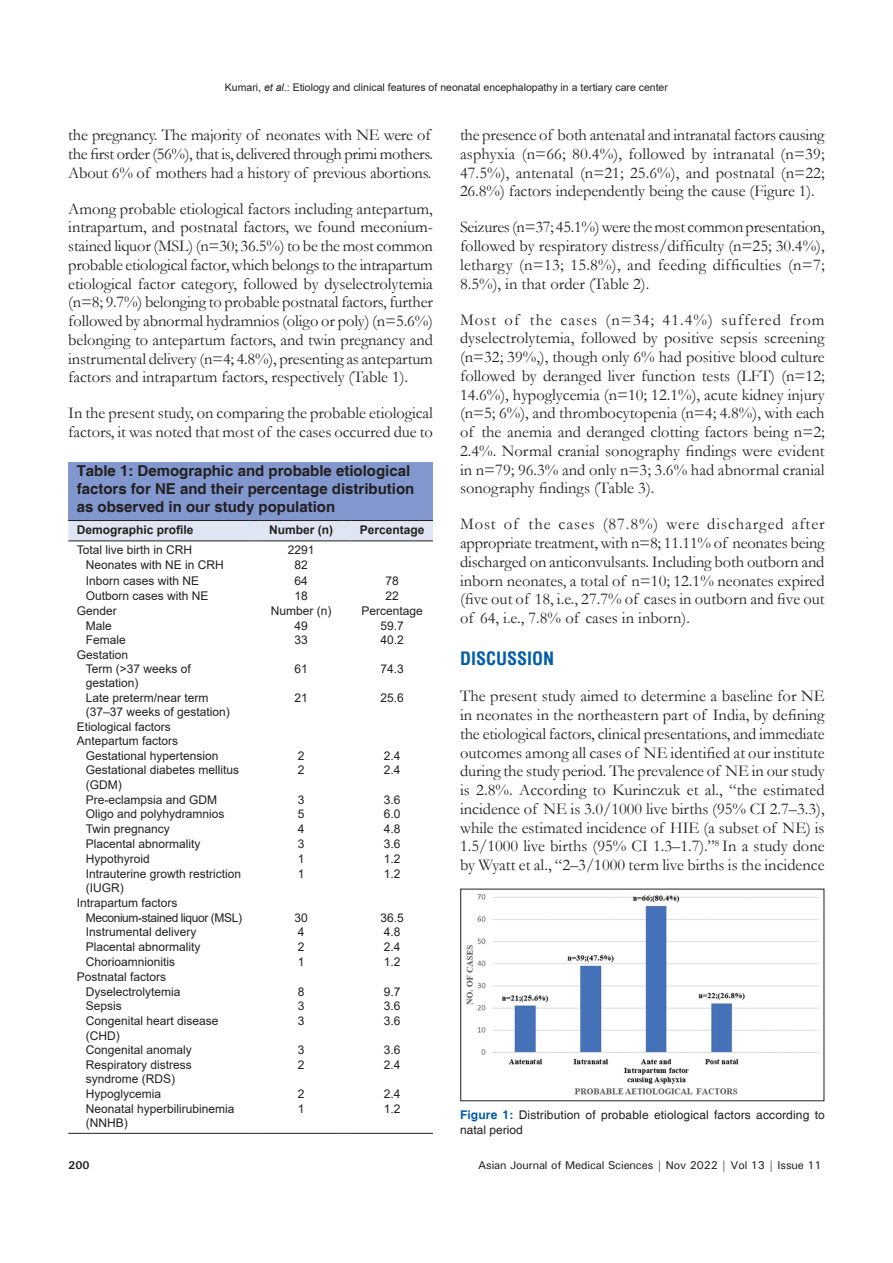
<style>
.page{position:relative;width:893px;height:1263px;background:#fff}
.page>*{position:absolute;margin:0;border:0;box-sizing:border-box;transform-origin:0 0}
.t1{font:700 condensed 18px "Helvetica";color:#015aaa}
.TX{font:16.5px/18.8px "Garamond";letter-spacing:-.005em;color:#231f20;text-align:justify}
.TT{font:700 15px/18px "Helvetica";color:#231f20}
.TB{font:12px/14.4px "Arial";color:#231f20}
.FGC{font:12px/15px "Helvetica";letter-spacing:.01em;color:#231f20}
.TCH{font:700 12px "Arial";color:#231f20}
.TBL{font:12px/14.4px "Arial";color:#231f20}
.TB-2{font:12px "Arial";letter-spacing:-.03em;color:#231f20}
.t2{font:500 11.25px "Univers";letter-spacing:-.01em;color:#231f20}
.t3{font:700 11.25px "Univers";color:#231f20}
.t4{font:10.5px "Arial";color:#231f20}
.s1{font-style:italic}
.s2{font-weight:700;color:#015aaa}
</style>
<div class="page">
<div style="left:68px;top:462px;width:365px;height:58px;background:#8197cd"></div>
<hr style="left:68px;top:1133px;width:183px;height:1px;background:#231f20">
<hr style="left:260px;top:1133px;width:82px;height:1px;background:#231f20">
<hr style="left:351px;top:1133px;width:82px;height:1px;background:#231f20">
<svg style="left:68px;top:520px;width:365px;height:21px;background:#d3d7e4"></svg>
<hr style="left:351px;top:520px;width:82px;height:1px;background:#231f20">
<img style="left:466px;top:894px;width:353px;height:201px">
<p class="t4" style="left:225px;top:80px;width:444px">Kumari, <span class="s1">et al</span>.: Etiology and clinical features of neonatal encephalopathy in a tertiary care center</p>
<p class="TX" style="left:68px;top:125px;width:366px;text-align:left">the pregnancy. The majority of neonates with NE were of the first order (56%), that is, delivered through primi mothers.<br>About 6% of mothers had a history of previous abortions.</p>
<p class="TX" style="left:68px;top:199px;width:366px">Among probable etiological factors including antepartum, intrapartum, and postnatal factors, we found meconium&shy;stained liquor (MSL) (n=30; 36.5%) to be the most common probable etiological factor, which belongs to the intrapartum etiological factor category, followed by dyselectrolytemia (n=8; 9.7%) belonging to probable postnatal factors, further followed by abnormal hydramnios (oligo or poly) (n=5.6%) belonging to antepartum factors, and twin pregnancy and instrumental delivery (n=4; 4.8%), presenting as antepartum factors and intrapartum factors, respectively (Table 1).</p>
<p class="TX" style="left:68px;top:403px;width:366px">In the present study, on comparing the probable etiological factors, it was noted that most of the cases occurred due to</p>
<p class="TT" style="left:77px;top:462px;width:339px">Table 1: Demographic and probable etiological factors for NE and their percentage distribution as observed in our study population</p>
<p class="TCH" style="left:77px;top:522px;width:118px">Demographic profile</p>
<p class="TCH" style="left:269px;top:522px;width:65px">Number (n)</p>
<p class="TCH" style="left:360px;top:522px;width:66px">Percentage</p>
<p class="TB" style="left:77px;top:543px;width:117px">Total live birth in CRH</p>
<p class="TB" style="left:288px;top:543px;width:28px">2291</p>
<p class="TB" style="left:86px;top:558px;width:140px">Neonates with NE in CRH</p>
<p class="TB" style="left:295px;top:558px;width:15px">82</p>
<p class="TB" style="left:86px;top:574px;width:115px">Inborn cases with NE</p>
<p class="TB" style="left:295px;top:574px;width:15px">64</p>
<p class="TB" style="left:386px;top:574px;width:15px">78</p>
<p class="TB" style="left:86px;top:588px;width:124px">Outborn cases with NE</p>
<p class="TB" style="left:295px;top:588px;width:15px">18</p>
<p class="TB" style="left:386px;top:588px;width:15px">22</p>
<p class="TB" style="left:77px;top:603px;width:42px">Gender</p>
<p class="TB" style="left:271px;top:603px;width:62px">Number (n)</p>
<p class="TB" style="left:362px;top:603px;width:63px">Percentage</p>
<p class="TB" style="left:86px;top:618px;width:28px">Male</p>
<p class="TB" style="left:295px;top:618px;width:15px">49</p>
<p class="TB" style="left:381px;top:618px;width:25px">59.7</p>
<p class="TB" style="left:86px;top:632px;width:42px">Female</p>
<p class="TB" style="left:295px;top:632px;width:15px">33</p>
<p class="TB" style="left:381px;top:632px;width:25px">40.2</p>
<p class="TB" style="left:77px;top:647px;width:53px">Gestation</p>
<p class="TB" style="left:86px;top:661px;width:107px">Term (&gt;37 weeks of gestation)</p>
<p class="TB" style="left:295px;top:661px;width:15px">61</p>
<p class="TB" style="left:381px;top:661px;width:25px">74.3</p>
<p class="TB" style="left:86px;top:690px;width:146px">Late preterm/near term (37–37 weeks of gestation)</p>
<p class="TB" style="left:295px;top:690px;width:15px">21</p>
<p class="TB" style="left:381px;top:690px;width:25px">25.6</p>
<p class="TB" style="left:77px;top:719px;width:96px">Etiological factors</p>
<p class="TB" style="left:77px;top:734px;width:103px">Antepartum factors</p>
<p class="TB" style="left:86px;top:748px;width:134px">Gestational hypertension</p>
<p class="TB" style="left:298px;top:748px;width:8px">2</p>
<p class="TB" style="left:384px;top:748px;width:18px">2.4</p>
<p class="TB" style="left:86px;top:763px;width:155px">Gestational diabetes mellitus (GDM)</p>
<p class="TB" style="left:298px;top:763px;width:8px">2</p>
<p class="TB" style="left:384px;top:763px;width:18px">2.4</p>
<p class="TB" style="left:86px;top:792px;width:133px">Pre‑eclampsia and GDM</p>
<p class="TB" style="left:298px;top:792px;width:8px">3</p>
<p class="TB" style="left:384px;top:792px;width:18px">3.6</p>
<p class="TB" style="left:86px;top:807px;width:140px">Oligo and polyhydramnios</p>
<p class="TB" style="left:298px;top:807px;width:8px">5</p>
<p class="TB" style="left:384px;top:807px;width:18px">6.0</p>
<p class="TB" style="left:86px;top:822px;width:86px">Twin pregnancy</p>
<p class="TB" style="left:298px;top:822px;width:8px">4</p>
<p class="TB" style="left:384px;top:822px;width:18px">4.8</p>
<p class="TB" style="left:86px;top:836px;width:116px">Placental abnormality</p>
<p class="TB" style="left:298px;top:836px;width:8px">3</p>
<p class="TB" style="left:384px;top:836px;width:18px">3.6</p>
<p class="TB" style="left:86px;top:851px;width:66px">Hypothyroid</p>
<p class="TB" style="left:298px;top:851px;width:8px">1</p>
<p class="TB" style="left:384px;top:851px;width:18px">1.2</p>
<p class="TB" style="left:86px;top:866px;width:157px">Intrauterine growth restriction (IUGR)</p>
<p class="TB" style="left:298px;top:866px;width:8px">1</p>
<p class="TB" style="left:384px;top:866px;width:18px">1.2</p>
<p class="TB" style="left:77px;top:895px;width:102px">Intrapartum factors</p>
<p class="TB-2" style="left:86px;top:909px;width:158px">Meconium‑stained liquor (MSL)</p>
<p class="TB" style="left:295px;top:910px;width:15px">30</p>
<p class="TB" style="left:381px;top:910px;width:25px">36.5</p>
<p class="TB" style="left:86px;top:925px;width:112px">Instrumental delivery</p>
<p class="TB" style="left:298px;top:925px;width:8px">4</p>
<p class="TB" style="left:384px;top:925px;width:18px">4.8</p>
<p class="TB" style="left:86px;top:939px;width:116px">Placental abnormality</p>
<p class="TB" style="left:298px;top:939px;width:8px">2</p>
<p class="TB" style="left:384px;top:939px;width:18px">2.4</p>
<p class="TB" style="left:86px;top:954px;width:91px">Chorioamnionitis</p>
<p class="TB" style="left:298px;top:954px;width:8px">1</p>
<p class="TB" style="left:384px;top:954px;width:18px">1.2</p>
<p class="TB" style="left:77px;top:969px;width:91px">Postnatal factors</p>
<p class="TB" style="left:86px;top:984px;width:96px">Dyselectrolytemia</p>
<p class="TB" style="left:298px;top:984px;width:8px">8</p>
<p class="TB" style="left:384px;top:984px;width:18px">9.7</p>
<p class="TB" style="left:86px;top:999px;width:38px">Sepsis</p>
<p class="TB" style="left:298px;top:999px;width:8px">3</p>
<p class="TB" style="left:384px;top:999px;width:18px">3.6</p>
<p class="TB" style="left:86px;top:1013px;width:134px">Congenital heart disease (CHD)</p>
<p class="TB" style="left:298px;top:1013px;width:8px">3</p>
<p class="TB" style="left:384px;top:1013px;width:18px">3.6</p>
<p class="TB" style="left:86px;top:1043px;width:108px">Congenital anomaly</p>
<p class="TB" style="left:298px;top:1043px;width:8px">3</p>
<p class="TB" style="left:384px;top:1043px;width:18px">3.6</p>
<p class="TB" style="left:86px;top:1057px;width:108px">Respiratory distress syndrome (RDS)</p>
<p class="TB" style="left:298px;top:1057px;width:8px">2</p>
<p class="TB" style="left:384px;top:1057px;width:18px">2.4</p>
<p class="TB" style="left:86px;top:1087px;width:77px">Hypoglycemia</p>
<p class="TB" style="left:298px;top:1087px;width:8px">2</p>
<p class="TB" style="left:384px;top:1087px;width:18px">2.4</p>
<p class="TBL" style="left:86px;top:1101px;width:150px">Neonatal hyperbilirubinemia (NNHB)</p>
<p class="TBL" style="left:298px;top:1101px;width:8px">1</p>
<p class="TBL" style="left:384px;top:1101px;width:18px">1.2</p>
<p class="TX" style="left:460px;top:125px;width:366px">the presence of both antenatal and intranatal factors causing asphyxia (n=66; 80.4%), followed by intranatal (n=39; 47.5%), antenatal (n=21; 25.6%), and postnatal (n=22; 26.8%) factors independently being the cause (Figure 1).</p>
<p class="TX" style="left:460px;top:217px;width:366px">Seizures (n=37; 45.1%) were the most common presentation, followed by respiratory distress/difficulty (n=25; 30.4%), lethargy (n=13; 15.8%), and feeding difficulties (n=7; 8.5%), in that order (Table 2).</p>
<p class="TX" style="left:460px;top:310px;width:366px">Most of the cases (n=34; 41.4%) suffered from dyselectrolytemia, followed by positive sepsis screening (n=32; 39%,), though only 6% had positive blood culture followed by deranged liver function tests (LFT) (n=12; 14.6%), hypoglycemia (n=10; 12.1%), acute kidney injury (n=5; 6%), and thrombocytopenia (n=4; 4.8%), with each of the anemia and deranged clotting factors being n=2; 2.4%. Normal cranial sonography findings were evident in n=79; 96.3% and only n=3; 3.6% had abnormal cranial sonography findings (Table 3).</p>
<p class="TX" style="left:460px;top:514px;width:366px">Most of the cases (87.8%) were discharged after appropriate treatment, with n=8; 11.11% of neonates being discharged on anticonvulsants. Including both outborn and inborn neonates, a total of n=10; 12.1% neonates expired (five out of 18, i.e., 27.7% of cases in outborn and five out of 64, i.e., 7.8% of cases in inborn).</p>
<h1 class="t1" style="left:460px;top:647px;width:96px">DISCUSSION</h1>
<p class="TX" style="left:460px;top:686px;width:366px">The present study aimed to determine a baseline for NE in neonates in the northeastern part of India, by defining the etiological factors, clinical presentations, and immediate outcomes among all cases of NE identified at our institute during the study period. The prevalence of NE in our study is 2.8%. According to Kurinczuk et al., “the estimated incidence of NE is 3.0/1000 live births (95% CI 2.7–3.3), while the estimated incidence of HIE (a subset of NE) is 1.5/1000 live births (95% CI 1.3–1.7).”<sup>8</sup> In a study done by Wyatt et al., “2–3/1000 term live births is the incidence</p>
<p class="FGC" style="left:460px;top:1107px;width:366px"><span class="s2">Figure 1:</span> Distribution of probable etiological factors according to natal period</p>
<p class="t3" style="left:68px;top:1157px;width:23px">200</p>
<p class="t2" style="left:478px;top:1157px;width:345px">Asian Journal of Medical Sciences | Nov 2022 | Vol 13 | Issue 11</p>
</div>
